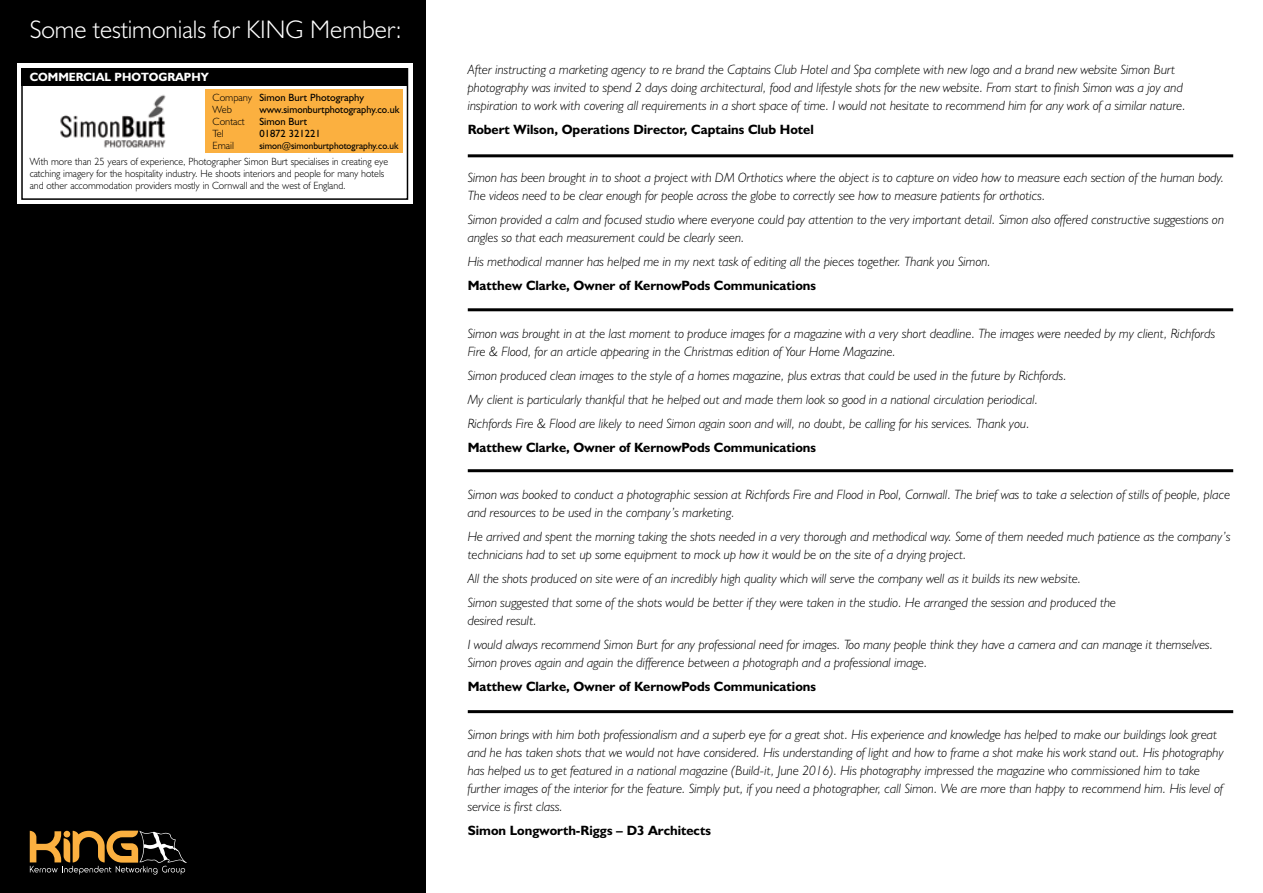
<style>
.page{position:relative;width:1263px;height:893px;background:#fff}
.page>*{position:absolute;margin:0;border:0;box-sizing:border-box;transform-origin:0 0}
.t1{font:300 25.5px "Humanist 521 BT";color:#fff}
.t2{font:italic 300 13.5px/18px "Humanist 521 BT";color:#000}
.t3{font:700 13.5px "Humanist 521 BT";color:#000}
.t4{font:700 12px "Humanist 521 BT";color:#fff}
.t5{font:300 10.5px/12px "Humanist 521 BT";color:#000;scale:.96 1}
.t6{font:10.5px/12px "Humanist 521 BT";color:#000}
.t7{font:10.5px "Humanist 521 BT";color:#000;scale:.95 1}
.t8{font:300 10.5px "Humanist 521 BT";color:#000}
.t9{font:9.75px "Humanist 521 BT";color:#000;scale:.95 1}
.s1{font-weight:300}
</style>
<div class="page">
<div style="left:0;top:0;width:425px;height:893px;background:#000"></div>
<div style="left:17px;top:64px;width:395px;height:140px;background:#fff"></div>
<svg style="left:30px;top:831px;width:157px;height:44px"></svg>
<hr style="left:468px;top:154px;width:765px;height:3px;background:#000">
<hr style="left:468px;top:308px;width:765px;height:3px;background:#000">
<hr style="left:468px;top:469px;width:765px;height:3px;background:#000">
<hr style="left:468px;top:710px;width:765px;height:3px;background:#000">
<div style="left:21px;top:68px;width:387px;height:132px;border:2px solid #000"></div>
<div style="left:205px;top:89px;width:198px;height:64px;background:#fbb040"></div>
<div style="left:21px;top:68px;width:387px;height:17px;background:#000"></div>
<img style="left:60px;top:94px;width:106px;height:54px">
<h1 class="t1" style="left:30px;top:13px;width:373px">Some testimonials for KING Member:</h1>
<p class="t4" style="left:30px;top:70px;width:180px">COMMERCIAL PHOTOGRAPHY</p>
<p class="t6" style="left:213px;top:91px;width:153px"><span class="s1">Company</span> Simon Burt Photography<br><span class="s1">Web</span></p>
<p class="t7" style="left:259px;top:102px;width:149px">www.simonburtphotography.co.uk</p>
<p class="t8" style="left:213px;top:114px;width:33px">Contact</p>
<p class="t6" style="left:259px;top:115px;width:49px">Simon Burt</p>
<p class="t8" style="left:213px;top:126px;width:13px">Tel</p>
<p class="t6" style="left:259px;top:127px;width:63px">01872 321221</p>
<p class="t8" style="left:213px;top:138px;width:23px">Email</p>
<p class="t9" style="left:259px;top:139px;width:148px">simon@simonburtphotography.co.uk</p>
<p class="t5" style="left:30px;top:156px;width:375px">With more than 25 years of experience, Photographer Simon Burt specialises in creating eye catching imagery for the hospitality industry. He shoots interiors and people for many hotels and other accommodation providers mostly in Cornwall and the west of England.</p>
<p class="t2" style="left:468px;top:60px;width:719px">After instructing a marketing agency to re brand the Captains Club Hotel and Spa complete with new logo and a brand new website Simon Burt photography was invited to spend 2 days doing architectural, food and lifestyle shots for the new website. From start to finish Simon was a joy and inspiration to work with covering all requirements in a short space of time. I would not hesitate to recommend him for any work of a similar nature.</p>
<p class="t3" style="left:468px;top:121px;width:348px">Robert Wilson, Operations Director, Captains Club Hotel</p>
<p class="t2" style="left:468px;top:168px;width:758px">Simon has been brought in to shoot a project with DM Orthotics where the object is to capture on video how to measure each section of the human body.<br>The videos need to be clear enough for people across the globe to correctly see how to measure patients for orthotics.</p>
<p class="t2" style="left:468px;top:210px;width:758px">Simon provided a calm and focused studio where everyone could pay attention to the very important detail. Simon also offered constructive suggestions on angles so that each measurement could be clearly seen.</p>
<p class="t2" style="left:468px;top:252px;width:525px">His methodical manner has helped me in my next task of editing all the pieces together. Thank you Simon.</p>
<p class="t3" style="left:468px;top:277px;width:350px">Matthew Clarke, Owner of KernowPods Communications</p>
<p class="t2" style="left:468px;top:324px;width:749px">Simon was brought in at the last moment to produce images for a magazine with a very short deadline. The images were needed by my client, Richfords<br>Fire &amp; Flood, for an article appearing in the Christmas edition of Your Home Magazine.</p>
<p class="t2" style="left:468px;top:363px;width:601px;line-height:24px">Simon produced clean images to the style of a homes magazine, plus extras that could be used in the future by Richfords.<br>My client is particularly thankful that he helped out and made them look so good in a national circulation periodical.<br>Richfords Fire &amp; Flood are likely to need Simon again soon and will, no doubt, be calling for his services. Thank you.</p>
<p class="t3" style="left:468px;top:438px;width:350px">Matthew Clarke, Owner of KernowPods Communications</p>
<p class="t2" style="left:468px;top:486px;width:764px">Simon was booked to conduct a photographic session at Richfords Fire and Flood in Pool, Cornwall. The brief was to take a selection of stills of people, place and resources to be used in the company’s marketing.</p>
<p class="t2" style="left:468px;top:528px;width:764px">He arrived and spent the morning taking the shots needed in a very thorough and methodical way. Some of them needed much patience as the company’s technicians had to set up some equipment to mock up how it would be on the site of a drying project.</p>
<p class="t2" style="left:468px;top:567px;width:650px;line-height:24px">All the shots produced on site were of an incredibly high quality which will serve the company well as it builds its new website.<br>Simon suggested that some of the shots would be better if they were taken in the studio. He arranged the session and produced the</p>
<p class="t2" style="left:468px;top:608px;width:747px;line-height:24px">desired result.<br>I would always recommend Simon Burt for any professional need for images. Too many people think they have a camera and can manage it themselves.</p>
<p class="t2" style="left:468px;top:653px;width:461px">Simon proves again and again the difference between a photograph and a professional image.</p>
<p class="t3" style="left:468px;top:678px;width:350px">Matthew Clarke, Owner of KernowPods Communications</p>
<p class="t2" style="left:468px;top:725px;width:758px">Simon brings with him both professionalism and a superb eye for a great shot. His experience and knowledge has helped to make our buildings look great and he has taken shots that we would not have considered. His understanding of light and how to frame a shot make his work stand out. His photography has helped us to get featured in a national magazine (Build-it, June 2016). His photography impressed the magazine who commissioned him to take further images of the interior for the feature. Simply put, if you need a photographer, call Simon. We are more than happy to recommend him. His level of service is first class.</p>
<p class="t3" style="left:468px;top:822px;width:245px">Simon Longworth-Riggs – D3 Architects</p>
</div>
